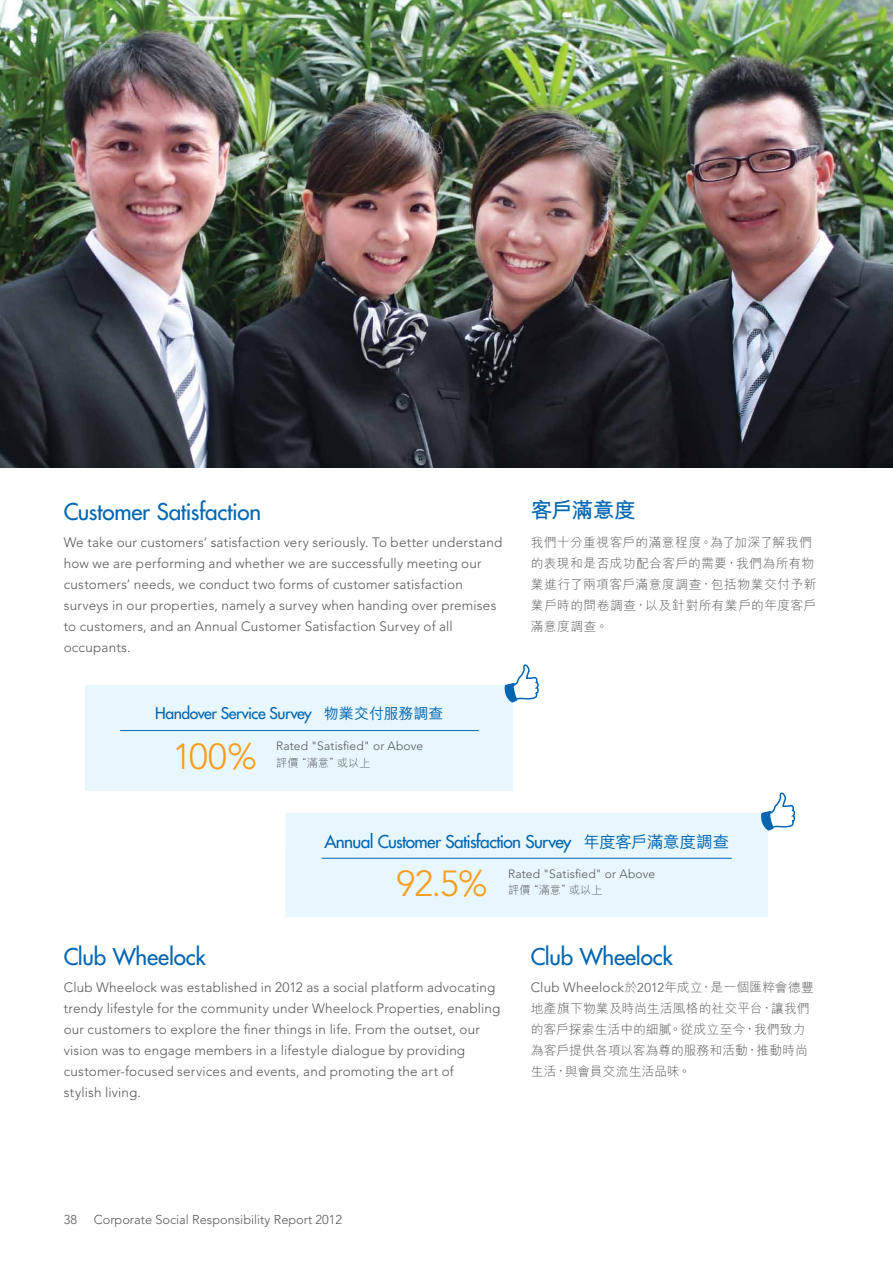
<style>
.page{position:relative;width:893px;height:1263px;background:#fff}
.page>*{position:absolute;margin:0;border:0;box-sizing:border-box;transform-origin:0 0}
.t1{font:300 36px "Avenir";color:#f99d1c}
.t2{font:22.5px "Futura";letter-spacing:-.01em;color:#0066b3}
.t3{font:700 21.75px "M Hei HK";letter-spacing:-.04em;color:#0066b3}
.t4{font:17.25px "Futura";letter-spacing:-.035em;color:#0066b3}
.t5{font:15.75px "Futura";letter-spacing:-.03em;color:#0066b3}
.t6{font:300 13.5px/21px "Avenir";letter-spacing:.01em;color:#58595b}
.t7{font:300 12.75px/21px "M Hei HK";letter-spacing:.02em;color:#58595b}
.t8{font:300 12.75px "Avenir";color:#58595b}
.t9{font:300 12px "Avenir";letter-spacing:.015em;color:#58595b}
.t10{font:300 11.25px "M Hei HK";letter-spacing:.005em;color:#58595b}
.s1{font-family:"M Hei HK";font-weight:500;font-size:15px}
.s2{font-family:"M Hei HK";font-weight:500;font-size:16.5px}
.s3{font-family:"Avenir";font-size:13.5px}
.s4{font-family:"Avenir"}
</style>
<div class="page">
<img style="left:0;top:0;width:893px;height:468px">
<div style="left:85px;top:685px;width:427px;height:106px;background:#e8f6fd"></div>
<hr style="left:120px;top:730px;width:359px;height:1px;background:#0066b3">
<svg style="left:504px;top:664px;width:35px;height:39px"></svg>
<div style="left:285px;top:813px;width:483px;height:104px;background:#e8f6fd"></div>
<hr style="left:322px;top:858px;width:410px;height:1px;background:#0066b3">
<svg style="left:761px;top:792px;width:35px;height:39px"></svg>
<h2 class="t2" style="left:64px;top:497px;width:199px">Customer Satisfaction</h2>
<p class="t6" style="left:64px;top:532px;width:440px">We take our customers’ satisfaction very seriously. To better understand how we are performing and whether we are successfully meeting our customers’ needs, we conduct two forms of customer satisfaction surveys in our properties, namely a survey when handing over premises to customers, and an Annual Customer Satisfaction Survey of all occupants.</p>
<p class="t5" style="left:155px;top:703px;width:290px">Handover Service Survey <span class="s1">物業交付服務調查</span></p>
<h1 class="t1" style="left:173px;top:735px;width:85px">100%</h1>
<p class="t9" style="left:276px;top:739px;width:148px">Rated "Satisfied" or Above</p>
<p class="t10" style="left:276px;top:755px;width:96px">評價“滿意”或以上</p>
<h3 class="t3" style="left:531px;top:495px;width:107px">客戶滿意度</h3>
<p class="t7" style="left:531px;top:531px;width:287px">我們十分重視客戶的滿意程度。為了加深了解我們的表現和是否成功配合客戶的需要，我們為所有物業進行了兩項客戶滿意度調查，包括物業交付予新業戶時的問卷調查，以及針對所有業戶的年度客戶滿意度調查。</p>
<p class="t4" style="left:324px;top:830px;width:406px">Annual Customer Satisfaction Survey <span class="s2">年度客戶滿意度調查</span></p>
<h1 class="t1" style="left:396px;top:863px;width:93px">92.5%</h1>
<p class="t9" style="left:508px;top:867px;width:148px">Rated "Satisfied" or Above</p>
<p class="t10" style="left:508px;top:882px;width:96px">評價“滿意”或以上</p>
<h2 class="t2" style="left:64px;top:942px;width:144px">Club Wheelock</h2>
<p class="t6" style="left:64px;top:977px;width:438px">Club Wheelock was established in 2012 as a social platform advocating trendy lifestyle for the community under Wheelock Properties, enabling our customers to explore the finer things in life. From the outset, our vision was to engage members in a lifestyle dialogue by providing customer-focused services and events, and promoting the art of<br>stylish living.</p>
<h2 class="t2" style="left:531px;top:942px;width:144px">Club Wheelock</h2>
<p class="t7" style="left:531px;top:976px;width:285px"><span class="s3">Club Wheelock</span>於<span class="s4">2012</span>年成立，是一個匯粹會德豐地產旗下物業及時尚生活風格的社交平台，讓我們的客戶探索生活中的細膩。從成立至今，我們致力為客戶提供各項以客為尊的服務和活動，推動時尚生活，與會員交流生活品味。</p>
<p class="t8" style="left:64px;top:1212px;width:15px">38</p>
<p class="t8" style="left:94px;top:1212px;width:250px">Corporate Social Responsibility Report 2012</p>
</div>
